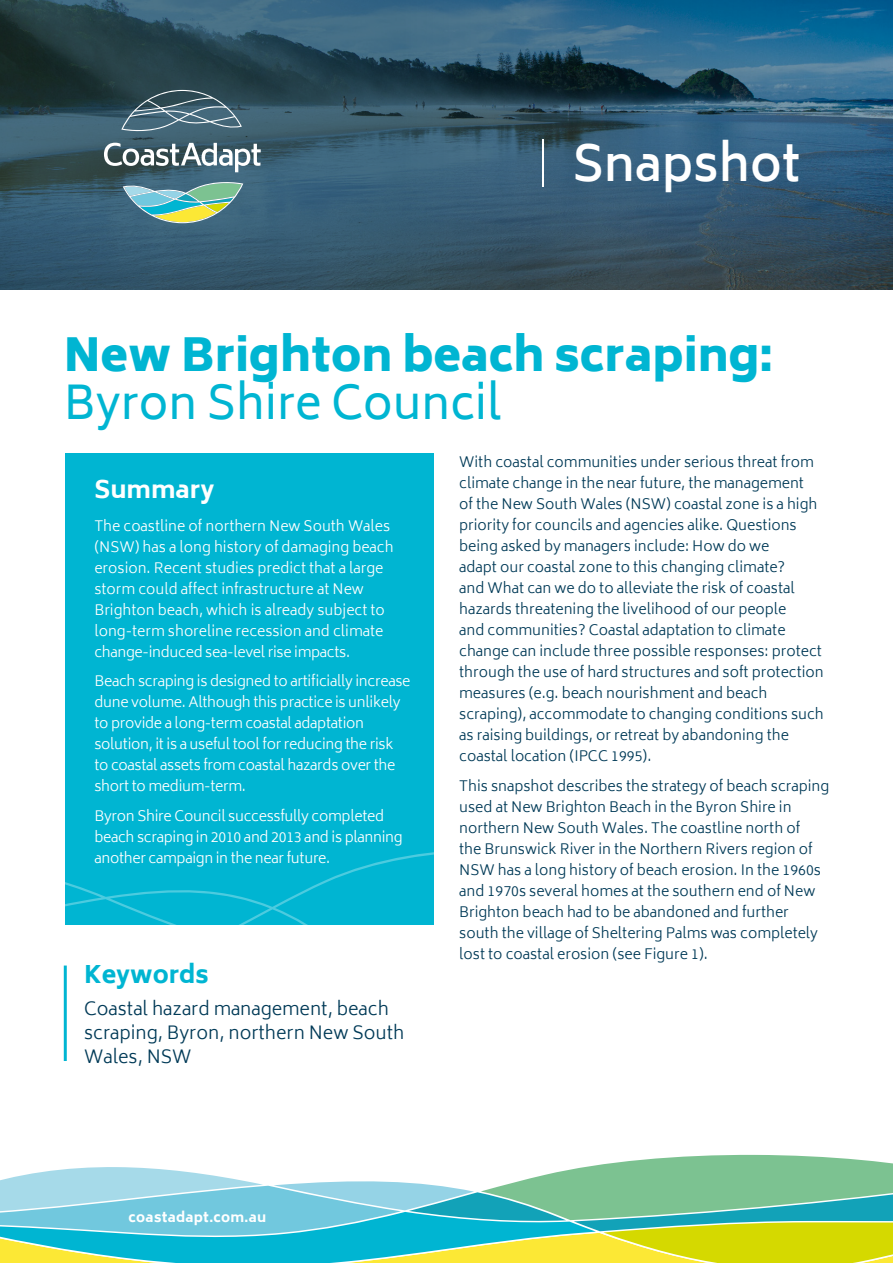
<style>
.page{position:relative;width:893px;height:1263px;background:#fff}
.page>*{position:absolute;margin:0;border:0;box-sizing:border-box;transform-origin:0 0}
.t1{font:600 48px "Biryani";color:#fff}
.t2{font:800 45px "Biryani";color:#00b5d2}
.t3{font:45px "Biryani";color:#00b5d2}
.t4{font:800 24px "Biryani";color:#00b5d2}
.t5{font:800 24px "Biryani";color:#fff}
.t6{font:300 18px/24px "Biryani";color:#003a57}
.t7{font:300 14.25px/21px "Biryani";color:#003a57}
.t8{font:300 14.25px/21px "Biryani";letter-spacing:-.02em;color:#fff}
.t9{font:300 14.25px/21px "Biryani";color:#fff}
.t10{font:800 13.5px "Biryani";letter-spacing:.02em;color:#fff}
</style>
<div class="page">
<svg style="left:0;top:1154px;width:893px;height:109px"></svg>
<div style="left:65px;top:453px;width:369px;height:472px;background:#00b5d2"></div>
<svg style="left:65px;top:852px;width:369px;height:73px"></svg>
<hr style="left:64px;top:965px;width:3px;height:96px;background:#00b5d2">
<svg style="left:0;top:0;width:893px;height:289px;background:#31566c"></svg>
<hr style="left:543px;top:139px;width:1px;height:48px;background:#fff">
<svg style="left:123px;top:182px;width:120px;height:41px;background:#75a89a"></svg>
<svg style="left:121px;top:90px;width:121px;height:41px;background:#4f6b78"></svg>
<svg style="left:104px;top:143px;width:157px;height:29px"></svg>
<h1 class="t1" style="left:573px;top:136px;width:229px">Snapshot</h1>
<h2 class="t2" style="left:64px;top:329px;width:710px">New Brighton beach scraping:</h2>
<h2 class="t3" style="left:64px;top:377px;width:439px">Byron Shire Council</h2>
<p class="t7" style="left:459px;top:452px;width:366px">With coastal communities under serious threat from climate change in the near future, the management<br>of the New South Wales (NSW) coastal zone is a high priority for councils and agencies alike. Questions being asked by managers include: How do we<br>adapt our coastal zone to this changing climate?<br>and What can we do to alleviate the risk of coastal hazards threatening the livelihood of our people<br>and communities? Coastal adaptation to climate change can include three possible responses: protect through the use of hard structures and soft protection measures (e.g. beach nourishment and beach scraping), accommodate to changing conditions such as raising buildings, or retreat by abandoning the coastal location (IPCC 1995).</p>
<p class="t7" style="left:459px;top:775px;width:372px">This snapshot describes the strategy of beach scraping used at New Brighton Beach in the Byron Shire in northern New South Wales. The coastline north of<br>the Brunswick River in the Northern Rivers region of NSW has a long history of beach erosion. In the 1960s and 1970s several homes at the southern end of New Brighton beach had to be abandoned and further south the village of Sheltering Palms was completely lost to coastal erosion (see Figure 1).</p>
<h3 class="t5" style="left:94px;top:476px;width:122px">Summary</h3>
<p class="t9" style="left:94px;top:515px;width:301px">The coastline of northern New South Wales (NSW) has a long history of damaging beach erosion. Recent studies predict that a large storm could affect infrastructure at New Brighton beach, which is already subject to long-term shoreline recession and climate change-induced sea-level rise impacts.</p>
<p class="t8" style="left:94px;top:671px;width:318px">Beach scraping is designed to artificially increase dune volume. Although this practice is unlikely to provide a long-term coastal adaptation solution, it is a useful tool for reducing the risk to coastal assets from coastal hazards over the short to medium-term.</p>
<p class="t8" style="left:94px;top:805px;width:310px">Byron Shire Council successfully completed beach scraping in 2010 and 2013 and is planning another campaign in the near future.</p>
<h3 class="t4" style="left:84px;top:961px;width:126px">Keywords</h3>
<p class="t6" style="left:84px;top:997px;width:322px">Coastal hazard management, beach scraping, Byron, northern New South<br>Wales, NSW</p>
<p class="t10" style="left:129px;top:1209px;width:139px">coastadapt.com.au</p>
</div>
